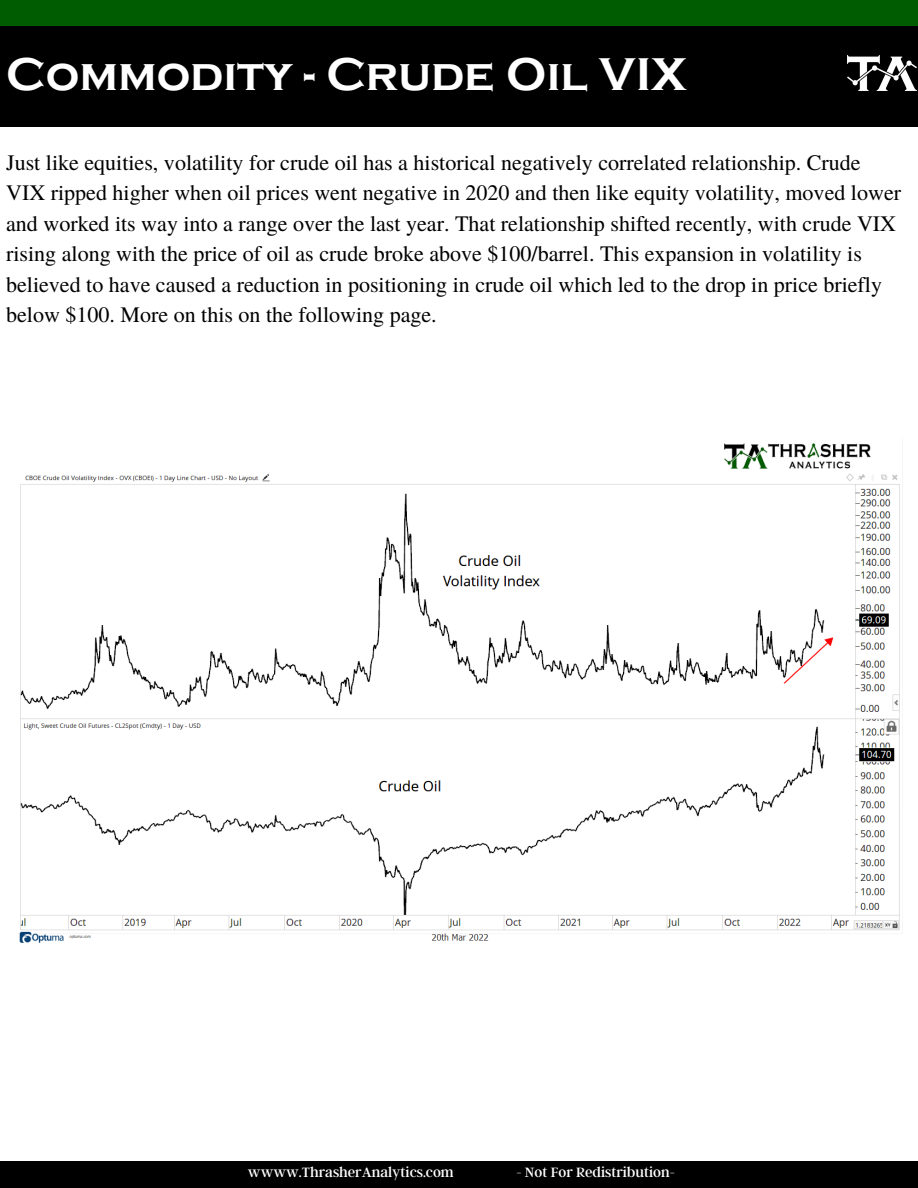
<style>
.page{position:relative;width:918px;height:1188px;background:#fff}
.page>*{position:absolute;margin:0;border:0;box-sizing:border-box;transform-origin:0 0}
.t1{font:700 47.25px "Copperplate Gothic";color:#fff}
.t2{font:22.05px/30.3px "Te X Gyre Termes";color:#000}
.t3{font:15px "Argent CF";color:#fff}
</style>
<div class="page">
<div style="left:0;top:0;width:918px;height:27px;background:#005c00"></div>
<div style="left:0;top:1162px;width:918px;height:26px;background:#000"></div>
<div style="left:0;top:26px;width:918px;height:101px;background:#000"></div>
<img style="left:847px;top:56px;width:70px;height:35px">
<img style="left:19px;top:443px;width:881px;height:500px">
<h1 class="t1" style="left:6px;top:48px;width:682px">Commodity - Crude Oil VIX</h1>
<p class="t2" style="left:6px;top:146px;width:896px">Just like equities, volatility for crude oil has a historical negatively correlated relationship. Crude VIX ripped higher when oil prices went negative in 2020 and then like equity volatility, moved lower and worked its way into a range over the last year. That relationship shifted recently, with crude VIX rising along with the price of oil as crude broke above $100/barrel. This expansion in volatility is believed to have caused a reduction in positioning in crude oil which led to the drop in price briefly below $100. More on this on the following page.</p>
<p class="t3" style="left:248px;top:1162px;width:207px">wwww.ThrasherAnalytics.com</p>
<p class="t3" style="left:516px;top:1162px;width:160px">- Not For Redistribution-</p>
</div>
